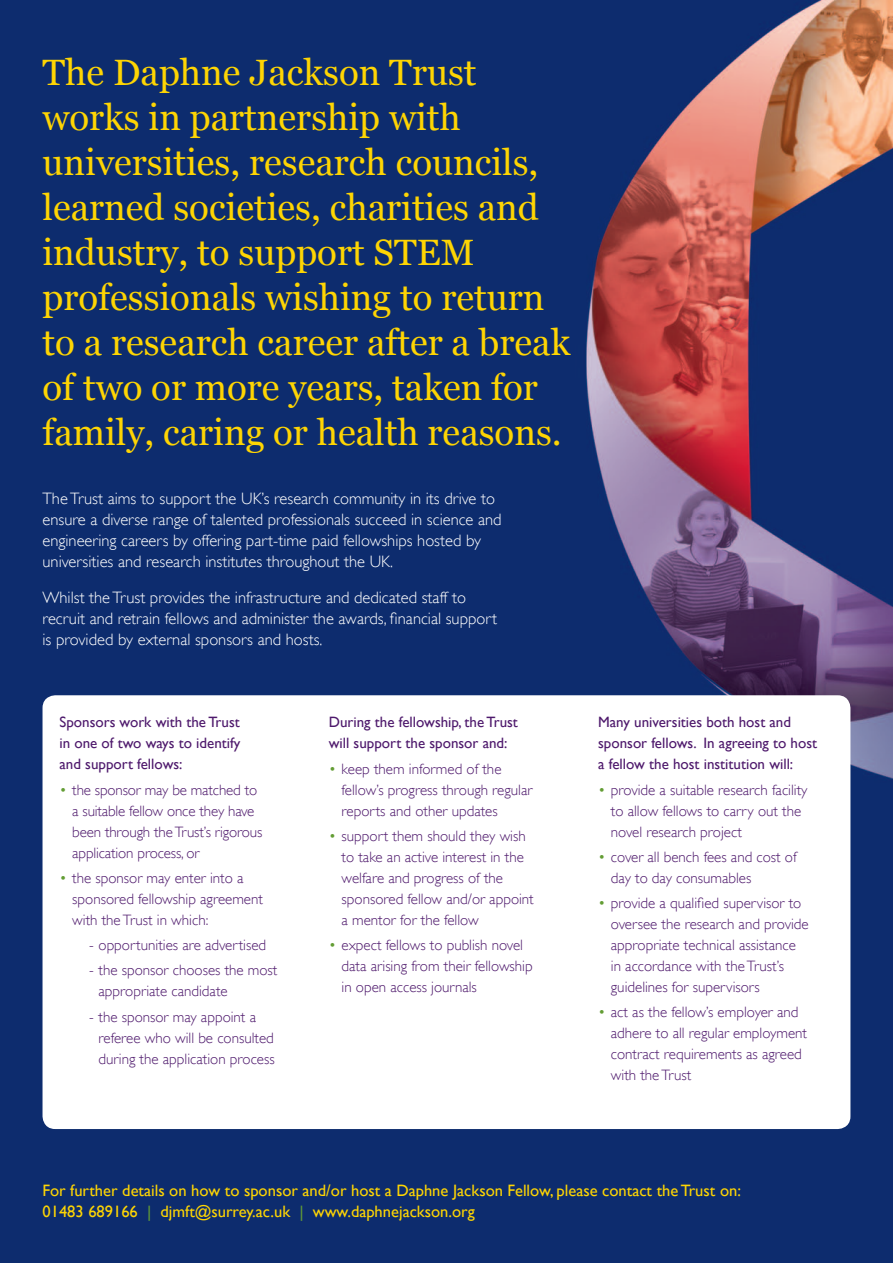
<style>
.page{position:relative;width:893px;height:1263px;background:#fff}
.page>*{position:absolute;margin:0;border:0;box-sizing:border-box;transform-origin:0 0}
.t1{font:36.6px/45px "Georgia";color:#fed503}
.t2{font:300 16.5px/21px "Gill Sans";color:#fff}
.t3{font:16.5px "Gill Sans";color:#fed503}
.t4{font:300 15px/21px "Gill Sans";color:#4e196c}
.t5{font:15px/21px "Gill Sans";color:#4e196c}
.s1{color:#639d34}
</style>
<div class="page">
<img style="left:0;top:0;width:893px;height:1263px">
<div style="left:43px;top:695px;width:807px;height:434px;background:#fff;border-radius:13px"></div>
<p class="t1" style="left:43px;top:50px;width:529px">The Daphne Jackson Trust works in partnership with universities, research councils, learned societies, charities and industry, to support STEM professionals wishing to return to a research career after a break of two or more years, taken for family, caring or health reasons.</p>
<p class="t2" style="left:43px;top:488px;width:461px">The Trust aims to support the UK’s research community in its drive to ensure a diverse range of talented professionals succeed in science and engineering careers by offering part-time paid fellowships hosted by universities and research institutes throughout the UK.</p>
<p class="t2" style="left:43px;top:586px;width:456px">Whilst the Trust provides the infrastructure and dedicated staff to recruit and retrain fellows and administer the awards, financial support is provided by external sponsors and hosts.</p>
<p class="t5" style="left:60px;top:712px;width:182px;text-align:justify">Sponsors work with the Trust in one of two ways to identify and support fellows:</p>
<p class="t4" style="left:72px;top:779px;width:192px;text-indent:-13px"><span class="s1">•</span> the sponsor may be matched to a suitable fellow once they have been through the Trust’s rigorous application process, or</p>
<p class="t4" style="left:72px;top:867px;width:192px;text-indent:-13px"><span class="s1">•</span> the sponsor may enter into a sponsored fellowship agreement with the Trust in which:</p>
<p class="t4" style="left:89px;top:934px;width:178px">- opportunities are advertised</p>
<p class="t4" style="left:99px;top:960px;width:180px;text-indent:-9px">- the sponsor chooses the most appropriate candidate</p>
<p class="t4" style="left:99px;top:1006px;width:178px;text-indent:-9px">- the sponsor may appoint a referee who will be consulted during the application process</p>
<p class="t5" style="left:329px;top:712px;width:191px">During the fellowship, the Trust will support the sponsor and:</p>
<p class="t4" style="left:342px;top:758px;width:192px;text-indent:-13px"><span class="s1">•</span> keep them informed of the fellow’s progress through regular reports and other updates</p>
<p class="t4" style="left:342px;top:825px;width:194px;text-indent:-13px"><span class="s1">•</span> support them should they wish to take an active interest in the welfare and progress of the sponsored fellow and/or appoint a mentor for the fellow</p>
<p class="t4" style="left:342px;top:934px;width:193px;text-indent:-13px"><span class="s1">•</span> expect fellows to publish novel data arising from their fellowship in open access journals</p>
<p class="t5" style="left:598px;top:712px;width:220px">Many universities both host and sponsor fellows. In agreeing to host a fellow the host institution will:</p>
<p class="t4" style="left:611px;top:779px;width:198px;text-indent:-13px"><span class="s1">•</span> provide a suitable research facility to allow fellows to carry out the novel research project</p>
<p class="t4" style="left:611px;top:846px;width:187px;text-indent:-13px"><span class="s1">•</span> cover all bench fees and cost of day to day consumables</p>
<p class="t4" style="left:611px;top:892px;width:199px;text-indent:-13px"><span class="s1">•</span> provide a qualified supervisor to oversee the research and provide appropriate technical assistance in accordance with the Trust’s guidelines for supervisors</p>
<p class="t4" style="left:611px;top:1002px;width:198px;text-indent:-13px"><span class="s1">•</span> act as the fellow’s employer and adhere to all regular employment contract requirements as agreed with the Trust</p>
<p class="t3" style="left:43px;top:1180px;width:700px">For further details on how to sponsor and/or host a Daphne Jackson Fellow, please contact the Trust on:</p>
<p class="t3" style="left:43px;top:1201px;width:434px">01483 689166 <span class="s1">|</span> djmft@surrey.ac.uk <span class="s1">|</span> www.daphnejackson.org</p>
</div>
